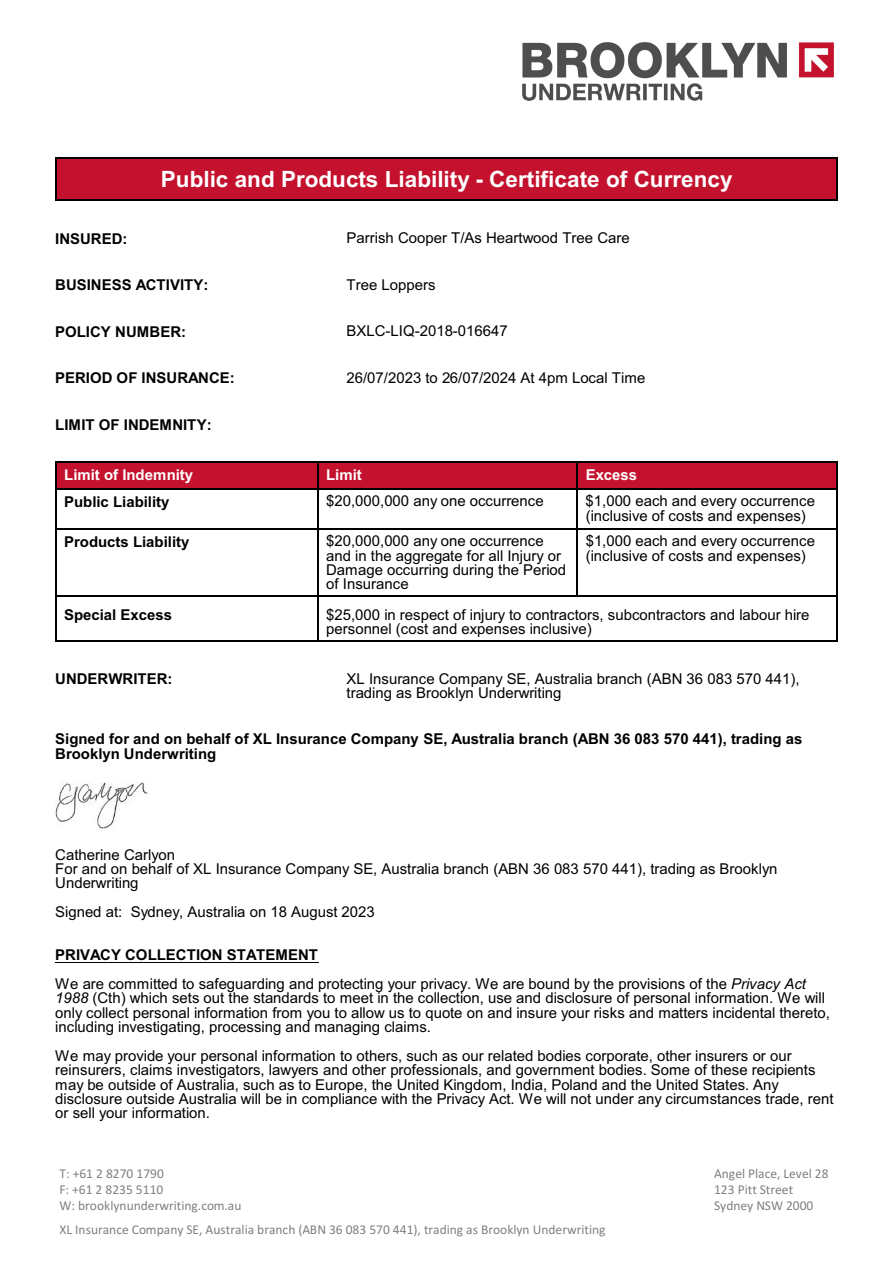
<style>
.page{position:relative;width:893px;height:1263px;background:#fff}
.page>*{position:absolute;margin:0;border:0;box-sizing:border-box;transform-origin:0 0}
.t1{font:700 22.5px "Arial";color:#fff}
.t2{font:15px/14.4px "Arial";color:#000}
.t3{font:700 15px/15px "Arial";color:#000}
.t4{font:700 15px "Arial";color:#fff}
.t5{font:13.5px "Calibri";color:#808080}
.s1{font-weight:700}
.s2{font-style:italic}
</style>
<div class="page">
<img style="left:523px;top:42px;width:310px;height:59px">
<div style="left:55px;top:157px;width:782px;height:44px;background:#c4122e"></div>
<hr style="left:55px;top:157px;width:2px;height:44px;background:#000">
<hr style="left:836px;top:157px;width:1px;height:44px;background:#000">
<hr style="left:55px;top:157px;width:782px;height:2px;background:#000">
<hr style="left:55px;top:199px;width:782px;height:2px;background:#000">
<div style="left:55px;top:462px;width:262px;height:26px;background:#c4122e"></div>
<hr style="left:55px;top:462px;width:2px;height:26px;background:#000">
<hr style="left:55px;top:462px;width:262px;height:1px;background:#000">
<div style="left:317px;top:462px;width:260px;height:26px;background:#c4122e"></div>
<hr style="left:317px;top:462px;width:2px;height:26px;background:#000">
<hr style="left:317px;top:462px;width:260px;height:1px;background:#000">
<div style="left:577px;top:462px;width:260px;height:26px;background:#c4122e"></div>
<svg style="left:577px;top:463px;width:1px;height:25px"></svg>
<svg style="left:836px;top:463px;width:1px;height:25px"></svg>
<hr style="left:577px;top:462px;width:260px;height:1px;background:#000">
<hr style="left:55px;top:488px;width:2px;height:40px;background:#000">
<hr style="left:55px;top:488px;width:262px;height:1px;background:#000">
<hr style="left:317px;top:488px;width:2px;height:40px;background:#000">
<hr style="left:317px;top:488px;width:260px;height:1px;background:#000">
<hr style="left:577px;top:488px;width:1px;height:40px;background:#000">
<hr style="left:836px;top:488px;width:1px;height:40px;background:#000">
<hr style="left:577px;top:488px;width:260px;height:1px;background:#000">
<hr style="left:55px;top:528px;width:2px;height:68px;background:#000">
<hr style="left:55px;top:528px;width:262px;height:1px;background:#000">
<hr style="left:55px;top:595px;width:262px;height:1px;background:#000">
<hr style="left:317px;top:528px;width:2px;height:68px;background:#000">
<hr style="left:317px;top:528px;width:260px;height:1px;background:#000">
<hr style="left:317px;top:595px;width:260px;height:1px;background:#000">
<hr style="left:577px;top:528px;width:1px;height:68px;background:#000">
<hr style="left:836px;top:528px;width:1px;height:68px;background:#000">
<hr style="left:577px;top:528px;width:260px;height:1px;background:#000">
<hr style="left:577px;top:595px;width:260px;height:1px;background:#000">
<hr style="left:55px;top:597px;width:2px;height:44px;background:#000">
<hr style="left:55px;top:640px;width:262px;height:1px;background:#000">
<hr style="left:317px;top:597px;width:2px;height:44px;background:#000">
<hr style="left:836px;top:597px;width:1px;height:44px;background:#000">
<hr style="left:317px;top:640px;width:520px;height:1px;background:#000">
<hr style="left:55px;top:962px;width:264px;height:1px;background:#000">
<img style="left:55px;top:782px;width:93px;height:47px">
<h1 class="t1" style="left:161px;top:171px;width:573px">Public and Products Liability - Certificate of Currency</h1>
<p class="t3" style="left:55px;top:232px;width:74px">INSURED:</p>
<p class="t2" style="left:346px;top:232px;width:285px">Parrish Cooper T/As Heartwood Tree Care</p>
<p class="t3" style="left:55px;top:279px;width:155px">BUSINESS ACTIVITY:</p>
<p class="t2" style="left:346px;top:279px;width:91px">Tree Loppers</p>
<p class="t3" style="left:55px;top:325px;width:132px">POLICY NUMBER:</p>
<p class="t2" style="left:346px;top:325px;width:163px">BXLC-LIQ-2018-016647</p>
<p class="t3" style="left:55px;top:372px;width:181px">PERIOD OF INSURANCE:</p>
<p class="t2" style="left:346px;top:372px;width:300px">26/07/2023 to 26/07/2024 At 4pm Local Time</p>
<p class="t3" style="left:55px;top:418px;width:158px">LIMIT OF INDEMNITY:</p>
<p class="t4" style="left:64px;top:469px;width:130px">Limit of Indemnity</p>
<p class="t4" style="left:326px;top:469px;width:37px">Limit</p>
<p class="t4" style="left:586px;top:469px;width:53px">Excess</p>
<p class="t3" style="left:64px;top:495px;width:107px">Public Liability</p>
<p class="t2" style="left:326px;top:495px;width:219px">$20,000,000 any one occurrence</p>
<p class="t2" style="left:586px;top:495px;width:231px">$1,000 each and every occurrence (inclusive of costs and expenses)</p>
<p class="t3" style="left:64px;top:535px;width:127px">Products Liability</p>
<p class="t2" style="left:326px;top:535px;width:241px">$20,000,000 any one occurrence and in the aggregate for all Injury or<br>Damage occurring during the Period of Insurance</p>
<p class="t2" style="left:586px;top:535px;width:231px">$1,000 each and every occurrence (inclusive of costs and expenses)</p>
<p class="t3" style="left:64px;top:609px;width:109px">Special Excess</p>
<p class="t2" style="left:326px;top:609px;width:485px">$25,000 in respect of injury to contractors, subcontractors and labour hire personnel (cost and expenses inclusive)</p>
<p class="t3" style="left:55px;top:673px;width:119px">UNDERWRITER:</p>
<p class="t2" style="left:346px;top:673px;width:454px">XL Insurance Company SE, Australia branch (ABN 36 083 570 441), trading as Brooklyn Underwriting</p>
<p class="t3" style="left:55px;top:733px;width:749px">Signed for and on behalf of XL Insurance Company SE, Australia branch (ABN 36 083 570 441), trading as<br>Brooklyn Underwriting</p>
<p class="t2" style="left:55px;top:848px;width:724px">Catherine Carlyon<br>For and on behalf of XL Insurance Company SE, Australia branch (ABN 36 083 570 441), trading as Brooklyn<br>Underwriting</p>
<p class="t2" style="left:55px;top:906px;width:321px">Signed at: Sydney, Australia on 18 August 2023</p>
<p class="t2" style="left:55px;top:942px;width:752px;line-height:28.8px"><span class="s1">PRIVACY COLLECTION STATEMENT<br></span>We are committed to safeguarding and protecting your privacy. We are bound by the provisions of the <span class="s2">Privacy Act</span></p>
<p class="t2" style="left:55px;top:992px;width:776px"><span class="s2">1988</span> (Cth) which sets out the standards to meet in the collection, use and disclosure of personal information. We will only collect personal information from you to allow us to quote on and insure your risks and matters incidental thereto, including investigating, processing and managing claims.</p>
<p class="t2" style="left:55px;top:1050px;width:780px">We may provide your personal information to others, such as our related bodies corporate, other insurers or our reinsurers, claims investigators, lawyers and other professionals, and government bodies. Some of these recipients may be outside of Australia, such as to Europe, the United Kingdom, India, Poland and the United States. Any disclosure outside Australia will be in compliance with the Privacy Act. We will not under any circumstances trade, rent or sell your information.</p>
<p class="t5" style="left:59px;top:1167px;width:106px">T: +61 2 8270 1790</p>
<p class="t5" style="left:714px;top:1167px;width:116px">Angel Place, Level 28</p>
<p class="t5" style="left:59px;top:1184px;width:105px">F: +61 2 8235 5110</p>
<p class="t5" style="left:714px;top:1184px;width:80px">123 Pitt Street</p>
<p class="t5" style="left:59px;top:1200px;width:184px">W: brooklynunderwriting.com.au</p>
<p class="t5" style="left:714px;top:1200px;width:101px">Sydney NSW 2000</p>
<p class="t5" style="left:59px;top:1224px;width:548px">XL Insurance Company SE, Australia branch (ABN 36 083 570 441), trading as Brooklyn Underwriting</p>
</div>
